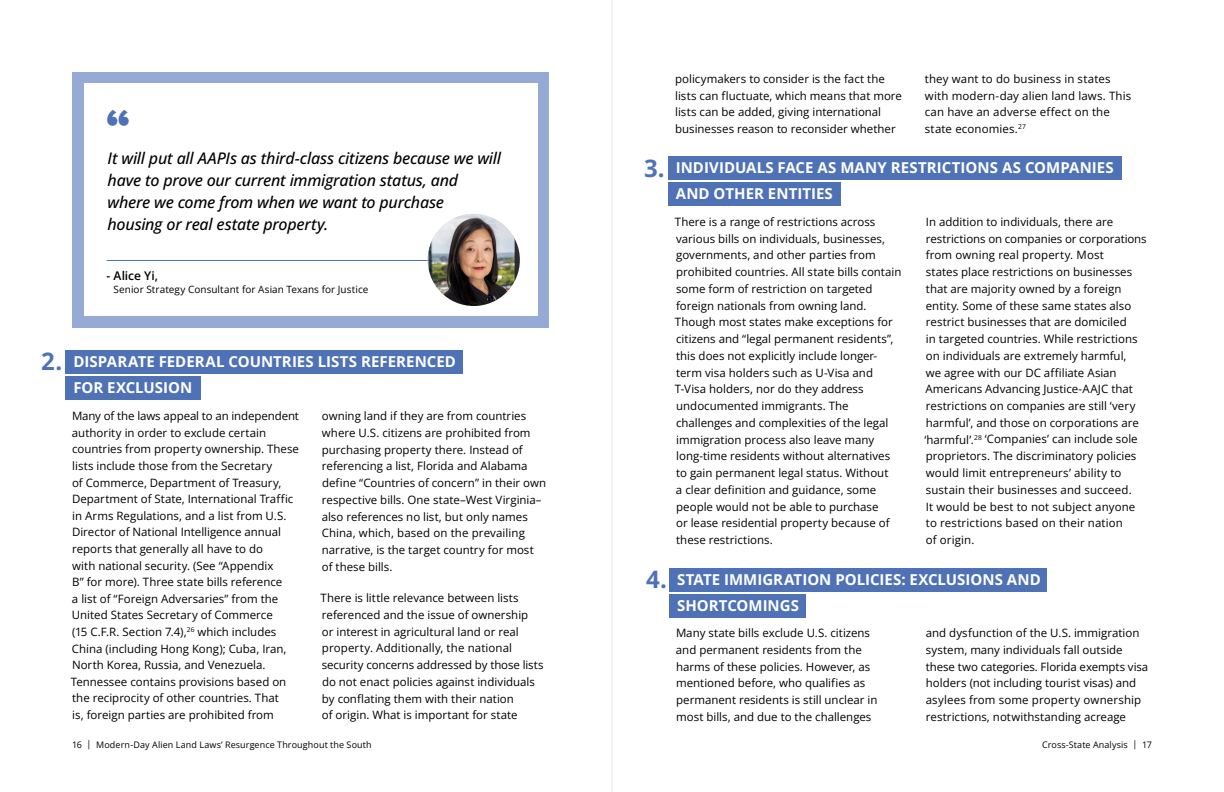
<style>
.page{position:relative;width:1224px;height:792px;background:#fff}
.page>*{position:absolute;margin:0;border:0;box-sizing:border-box;transform-origin:0 0}
.t1{font:900 46px "Proxima Nova";color:#4f72b7}
.t2{font:700 24px "Open Sans";color:#4f72b7}
.t3{font:italic 500 16px/22px "Open Sans";letter-spacing:-.015em;color:#000}
.t4{font:700 15px/26px "Open Sans";color:#fff}
.t5{font:600 12px "Open Sans";letter-spacing:-.005em;color:#000}
.t6{font:11.5px/16.8px "Open Sans";color:#000}
.t7{font:10px "Open Sans";letter-spacing:.005em;color:#000}
.t8{font:9px "Open Sans";letter-spacing:.01em;color:#000}
.s1{font-size:24px;color:#4f72b7}
</style>
<div class="page">
<div style="left:73px;top:72px;width:476px;height:256px;background:#95aad4"></div>
<div style="left:84px;top:84px;width:453px;height:232px;background:#fff"></div>
<hr style="left:612px;top:0;width:1px;height:792px;background:#e6e7e8">
<div style="left:669px;top:156px;width:453px;height:23px;background:#4f72b7"></div>
<div style="left:669px;top:182px;width:172px;height:23px;background:#4f72b7"></div>
<hr style="left:107px;top:260px;width:381px;height:1px;background:#4f72b7">
<img style="left:428px;top:214px;width:92px;height:92px;border-radius:46px">
<div style="left:670px;top:568px;width:377px;height:23px;background:#4f72b7"></div>
<div style="left:670px;top:595px;width:136px;height:23px;background:#4f72b7"></div>
<div style="left:65px;top:350px;width:398px;height:23px;background:#4f72b7"></div>
<div style="left:65px;top:376px;width:135px;height:23px;background:#4f72b7"></div>
<h1 class="t1" style="left:106px;top:92px;width:26px">“</h1>
<h3 class="t3" style="left:108px;top:146px;width:395px">It will put all AAPIs as third-class citizens because we will have to prove our current immigration status, and where we come from when we want to purchase housing or real estate property.</h3>
<p class="t5" style="left:107px;top:267px;width:53px">- Alice Yi,</p>
<p class="t7" style="left:114px;top:282px;width:256px">Senior Strategy Consultant for Asian Texans for Justice</p>
<h3 class="t4" style="left:73px;top:348px;width:384px;text-indent:-32px"><span class="s1">2.</span> DISPARATE FEDERAL COUNTRIES LISTS REFERENCED<br>FOR EXCLUSION</h3>
<p class="t6" style="left:71px;top:407px;width:230px">Many of the laws appeal to an independent authority in order to exclude certain countries from property ownership. These lists include those from the Secretary<br>of Commerce, Department of Treasury, Department of State, International Traffic in Arms Regulations, and a list from U.S.<br>Director of National Intelligence annual reports that generally all have to do<br>with national security. (See “Appendix<br>B” for more). Three state bills reference<br>a list of “Foreign Adversaries” from the United States Secretary of Commerce<br>(15 C.F.R. Section 7.4),<sup>26</sup> which includes China (including Hong Kong); Cuba, Iran, North Korea, Russia, and Venezuela.<br>Tennessee contains provisions based on the reciprocity of other countries. That<br>is, foreign parties are prohibited from</p>
<p class="t6" style="left:322px;top:407px;width:226px">owning land if they are from countries where U.S. citizens are prohibited from purchasing property there. Instead of referencing a list, Florida and Alabama define “Countries of concern” in their own respective bills. One state–West Virginia– also references no list, but only names China, which, based on the prevailing narrative, is the target country for most of these bills.</p>
<p class="t6" style="left:321px;top:589px;width:224px">There is little relevance between lists referenced and the issue of ownership<br>or interest in agricultural land or real property. Additionally, the national security concerns addressed by those lists do not enact policies against individuals by conflating them with their nation<br>of origin. What is important for state</p>
<p class="t6" style="left:675px;top:70px;width:228px">policymakers to consider is the fact the lists can fluctuate, which means that more lists can be added, giving international businesses reason to reconsider whether</p>
<p class="t6" style="left:925px;top:70px;width:208px">they want to do business in states with modern-day alien land laws. This can have an adverse effect on the state economies.<sup>27</sup></p>
<h3 class="t4" style="left:676px;top:154px;width:439px;text-indent:-32px"><span class="s1">3.</span> INDIVIDUALS FACE AS MANY RESTRICTIONS AS COMPANIES<br>AND OTHER ENTITIES</h3>
<p class="t6" style="left:675px;top:213px;width:228px">There is a range of restrictions across various bills on individuals, businesses, governments, and other parties from prohibited countries. All state bills contain some form of restriction on targeted foreign nationals from owning land.<br>Though most states make exceptions for citizens and “legal permanent residents”, this does not explicitly include longer&shy;term visa holders such as U-Visa and T-Visa holders, nor do they address undocumented immigrants. The challenges and complexities of the legal immigration process also leave many long-time residents without alternatives to gain permanent legal status. Without<br>a clear definition and guidance, some people would not be able to purchase<br>or lease residential property because of these restrictions.</p>
<p class="t6" style="left:924px;top:213px;width:224px">In addition to individuals, there are restrictions on companies or corporations from owning real property. Most<br>states place restrictions on businesses that are majority owned by a foreign entity. Some of these same states also restrict businesses that are domiciled<br>in targeted countries. While restrictions on individuals are extremely harmful,<br>we agree with our DC affiliate Asian Americans Advancing Justice-AAJC that restrictions on companies are still ‘very harmful’, and those on corporations are ‘harmful’.<sup>28</sup> ‘Companies’ can include sole proprietors. The discriminatory policies would limit entrepreneurs’ ability to sustain their businesses and succeed.<br>It would be best to not subject anyone to restrictions based on their nation<br>of origin.</p>
<h3 class="t4" style="left:677px;top:566px;width:365px">STATE IMMIGRATION POLICIES: EXCLUSIONS AND<br>SHORTCOMINGS</h3>
<p class="t6" style="left:676px;top:624px;width:203px">Many state bills exclude U.S. citizens and permanent residents from the harms of these policies. However, as mentioned before, who qualifies as permanent residents is still unclear in most bills, and due to the challenges</p>
<p class="t6" style="left:926px;top:624px;width:224px">and dysfunction of the U.S. immigration system, many individuals fall outside these two categories. Florida exempts visa holders (not including tourist visas) and asylees from some property ownership restrictions, notwithstanding acreage</p>
<h2 class="t2" style="left:646px;top:563px;width:22px">4.</h2>
<p class="t8" style="left:72px;top:738px;width:301px">16 | Modern-Day Alien Land Laws’ Resurgence Throughout the South</p>
<p class="t8" style="left:1042px;top:738px;width:111px">Cross-State Analysis | 17</p>
</div>
